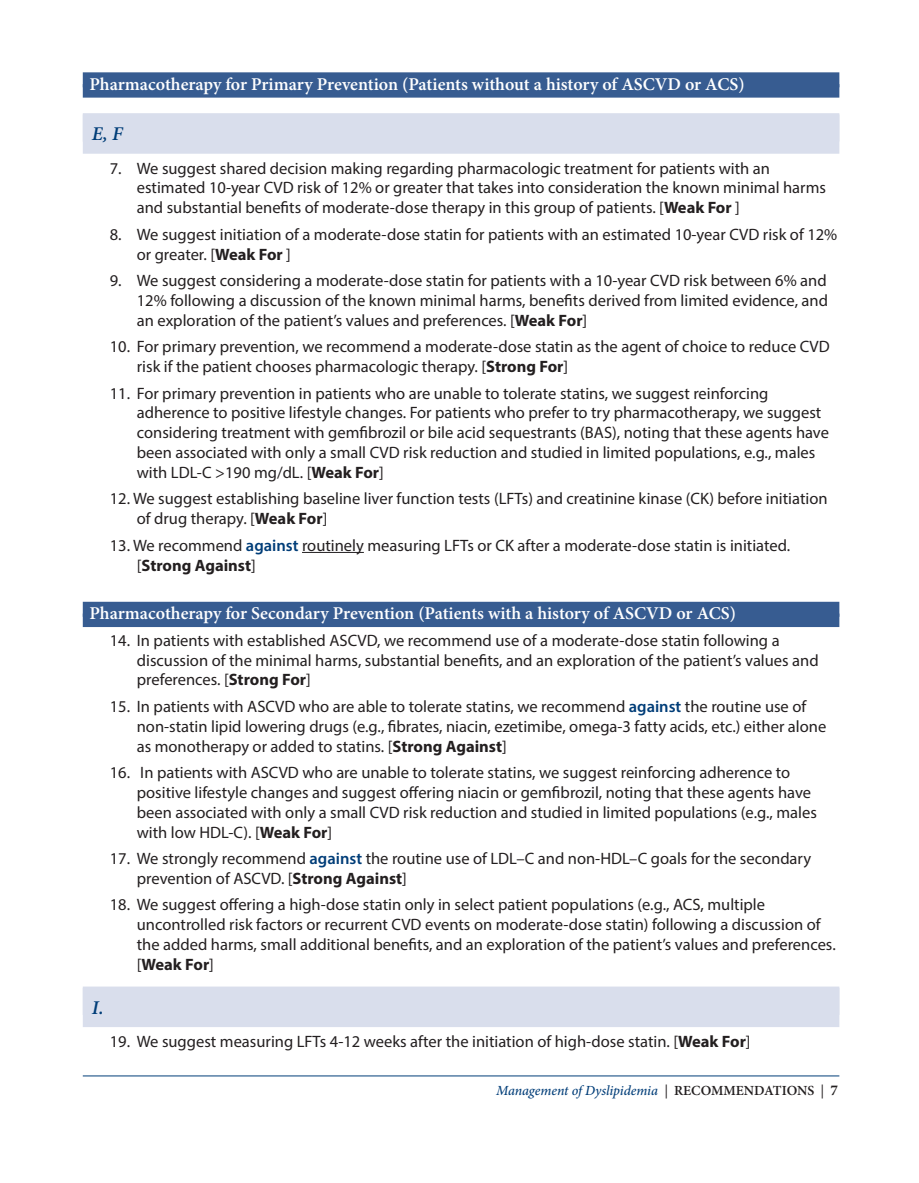
<style>
.page{position:relative;width:919px;height:1183px;background:#fff}
.page>*{position:absolute;margin:0;border:0;box-sizing:border-box;transform-origin:0 0}
.t1{font:italic 600 19.5px "Minion Pro";color:#003d78}
.t2{font:600 18px "Minion Pro";letter-spacing:-.005em;color:#fff}
.t3{font:16.5px/19.8px "Myriad Pro";color:#231f20}
.t4{font:italic 500 13.95px "Minion Pro";letter-spacing:-.005em;color:#003d78}
.s1{font-weight:700}
.s2{font-weight:600;color:#003d78}
.s3{color:#231f20}
.s4{font-weight:600;font-style:normal;color:#231f20}
.s5{font-weight:700;font-style:normal;font-size:15px;color:#231f20}
</style>
<div class="page">
<hr style="left:83px;top:1075px;width:756px;height:1px;background:#003d78">
<div style="left:83px;top:72px;width:756px;height:15px;background:#375c91"></div>
<div style="left:83px;top:84px;width:756px;height:14px;background:#375c91"></div>
<div style="left:83px;top:113px;width:756px;height:41px;background:#d9deec"></div>
<hr style="left:302px;top:552px;width:62px;height:1px;background:#231f20">
<div style="left:83px;top:602px;width:756px;height:15px;background:#375c91"></div>
<div style="left:83px;top:613px;width:756px;height:14px;background:#375c91"></div>
<div style="left:83px;top:986px;width:756px;height:41px;background:#d9deec"></div>
<p class="t2" style="left:89px;top:72px;width:656px">Pharmacotherapy for Primary Prevention (Patients without a history of ASCVD or ACS)</p>
<p class="t1" style="left:92px;top:120px;width:32px">E, F</p>
<p class="t3" style="left:137px;top:158px;width:690px;text-indent:-27px">7. We suggest shared decision making regarding pharmacologic treatment for patients with an estimated 10-year CVD risk of 12% or greater that takes into consideration the known minimal harms and substantial benefits of moderate-dose therapy in this group of patients. [<span class="s1">Weak For</span> ]</p>
<p class="t3" style="left:137px;top:224px;width:702px;text-indent:-27px">8. We suggest initiation of a moderate-dose statin for patients with an estimated 10-year CVD risk of 12% or greater. [<span class="s1">Weak For</span> ]</p>
<p class="t3" style="left:137px;top:270px;width:692px;text-align:justify;text-indent:-27px">9. We suggest considering a moderate-dose statin for patients with a 10-year CVD risk between 6% and 12% following a discussion of the known minimal harms, benefits derived from limited evidence, and an exploration of the patient’s values and preferences. [<span class="s1">Weak For</span>]</p>
<p class="t3" style="left:137px;top:336px;width:694px;text-indent:-27px">10. For primary prevention, we recommend a moderate-dose statin as the agent of choice to reduce CVD risk if the patient chooses pharmacologic therapy. [<span class="s1">Strong For</span>]</p>
<p class="t3" style="left:137px;top:383px;width:693px;text-indent:-27px">11. For primary prevention in patients who are unable to tolerate statins, we suggest reinforcing adherence to positive lifestyle changes. For patients who prefer to try pharmacotherapy, we suggest considering treatment with gemfibrozil or bile acid sequestrants (BAS), noting that these agents have been associated with only a small CVD risk reduction and studied in limited populations, e.g., males with LDL-C &gt;190 mg/dL. [<span class="s1">Weak For</span>]</p>
<p class="t3" style="left:137px;top:489px;width:692px;text-indent:-27px">12. We suggest establishing baseline liver function tests (LFTs) and creatinine kinase (CK) before initiation of drug therapy. [<span class="s1">Weak For</span>]</p>
<p class="t3" style="left:137px;top:535px;width:654px;text-indent:-27px">13. We recommend <span class="s2">against</span> routinely measuring LFTs or CK after a moderate-dose statin is initiated. [<span class="s1">Strong Against</span>]</p>
<p class="t2" style="left:89px;top:601px;width:648px">Pharmacotherapy for Secondary Prevention (Patients with a history of ASCVD or ACS)</p>
<p class="t3" style="left:137px;top:630px;width:683px;text-indent:-27px">14. In patients with established ASCVD, we recommend use of a moderate-dose statin following a discussion of the minimal harms, substantial benefits, and an exploration of the patient’s values and preferences. [<span class="s1">Strong For</span>]</p>
<p class="t3" style="left:137px;top:696px;width:690px;text-indent:-27px">15. In patients with ASCVD who are able to tolerate statins, we recommend <span class="s2">against</span> the routine use of non-statin lipid lowering drugs (e.g., fibrates, niacin, ezetimibe, omega-3 fatty acids, etc.) either alone as monotherapy or added to statins. [<span class="s1">Strong Against</span>]</p>
<p class="t3" style="left:137px;top:762px;width:681px;text-indent:-27px">16. In patients with ASCVD who are unable to tolerate statins, we suggest reinforcing adherence to positive lifestyle changes and suggest offering niacin or gemfibrozil, noting that these agents have been associated with only a small CVD risk reduction and studied in limited populations (e.g., males with low HDL-C). [<span class="s1">Weak For</span>]</p>
<p class="t3" style="left:137px;top:848px;width:675px;text-indent:-27px">17. We strongly recommend <span class="s2">against</span> the routine use of LDL–C and non-HDL–C goals for the secondary prevention of ASCVD. [<span class="s1">Strong Against</span>]</p>
<p class="t3" style="left:137px;top:894px;width:700px;text-indent:-27px">18. We suggest offering a high-dose statin only in select patient populations (e.g., ACS, multiple uncontrolled risk factors or recurrent CVD events on moderate-dose statin) following a discussion of the added harms, small additional benefits, and an exploration of the patient’s values and preferences. [<span class="s1">Weak For</span>]</p>
<p class="t1" style="left:92px;top:993px;width:13px">I.</p>
<p class="t3" style="left:110px;top:1031px;width:642px">19. We suggest measuring LFTs 4-12 weeks after the initiation of high-dose statin. [<span class="s1">Weak For</span>]</p>
<p class="t4" style="left:496px;top:1081px;width:343px">Management of Dyslipidemia <span class="s3">|</span> <span class="s4">RECOMMENDATIONS</span> <span class="s3">|</span> <span class="s5">7</span></p>
</div>
